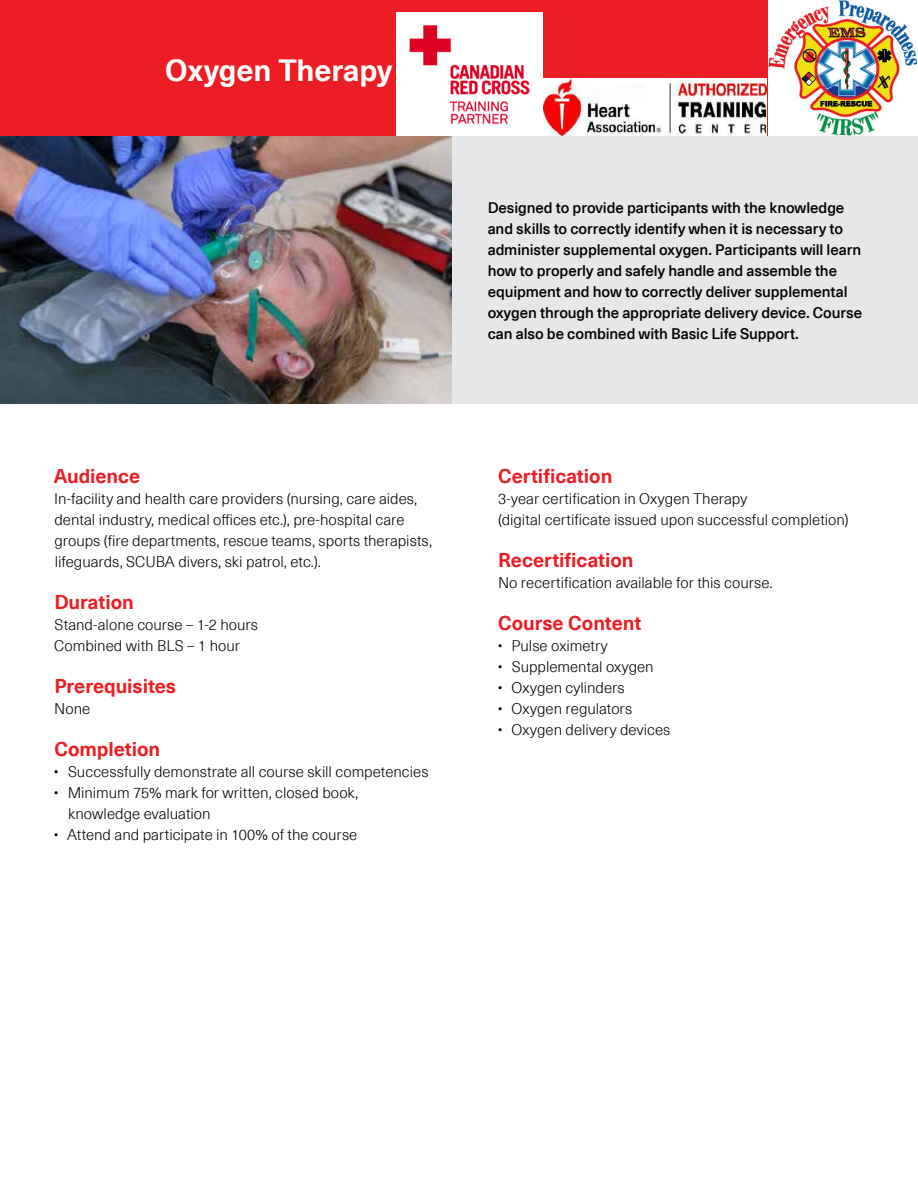
<style>
.page{position:relative;width:918px;height:1188px;background:#fff}
.page>*{position:absolute;margin:0;border:0;box-sizing:border-box;transform-origin:0 0}
.t1{font:700 30px "Neue Haas Unica Pro";letter-spacing:-.005em;color:#fff}
.t2{font:700 19.5px "Neue Haas Unica Pro";letter-spacing:-.005em;color:#ed1d24}
.t3{font:300 15px/21px "Neue Haas Unica Pro";color:#000}
.t4{font:500 15px/21px "Neue Haas Unica Pro";letter-spacing:-.005em;color:#000}
</style>
<div class="page">
<div style="left:0;top:0;width:918px;height:136px;background:#ed1d24"></div>
<img style="left:0;top:136px;width:452px;height:268px">
<div style="left:452px;top:136px;width:466px;height:268px;background:#e6e7e8"></div>
<img style="left:768px;top:0;width:149px;height:135px">
<img style="left:397px;top:12px;width:146px;height:123px">
<img style="left:543px;top:78px;width:223px;height:57px">
<h1 class="t1" style="left:165px;top:52px;width:228px">Oxygen Therapy</h1>
<h2 class="t2" style="left:54px;top:464px;width:88px">Audience</h2>
<p class="t3" style="left:54px;top:488px;width:379px">In-facility and health care providers (nursing, care aides, dental industry, medical offices etc.), pre-hospital care groups (fire departments, rescue teams, sports therapists, lifeguards, SCUBA divers, ski patrol, etc.).</p>
<h2 class="t2" style="left:54px;top:590px;width:81px">Duration</h2>
<p class="t3" style="left:54px;top:614px;width:205px">Stand-alone course – 1-2 hours<br>Combined with BLS – 1 hour</p>
<h2 class="t2" style="left:54px;top:674px;width:123px">Prerequisites</h2>
<p class="t3" style="left:54px;top:698px;width:37px">None</p>
<h2 class="t2" style="left:54px;top:737px;width:107px">Completion</h2>
<p class="t3" style="left:54px;top:761px;width:376px">• Successfully demonstrate all course skill competencies</p>
<p class="t3" style="left:68px;top:782px;width:292px;text-indent:-14px">• Minimum 75% mark for written, closed book, knowledge evaluation</p>
<p class="t3" style="left:54px;top:824px;width:305px">• Attend and participate in 100% of the course</p>
<p class="t4" style="left:488px;top:197px;width:376px">Designed to provide participants with the knowledge and skills to correctly identify when it is necessary to administer supplemental oxygen. Participants will learn how to properly and safely handle and assemble the equipment and how to correctly deliver supplemental oxygen through the appropriate delivery device. Course can also be combined with Basic Life Support.</p>
<h2 class="t2" style="left:498px;top:464px;width:116px">Certification</h2>
<p class="t3" style="left:498px;top:488px;width:352px">3-year certification in Oxygen Therapy<br>(digital certificate issued upon successful completion)</p>
<h2 class="t2" style="left:498px;top:548px;width:137px">Recertification</h2>
<p class="t3" style="left:498px;top:572px;width:276px">No recertification available for this course.</p>
<h2 class="t2" style="left:498px;top:611px;width:145px">Course Content</h2>
<p class="t3" style="left:498px;top:635px;width:112px">• Pulse oximetry</p>
<p class="t3" style="left:498px;top:656px;width:157px">• Supplemental oxygen</p>
<p class="t3" style="left:498px;top:677px;width:129px">• Oxygen cylinders</p>
<p class="t3" style="left:498px;top:698px;width:136px">• Oxygen regulators</p>
<p class="t3" style="left:498px;top:719px;width:174px">• Oxygen delivery devices</p>
</div>
